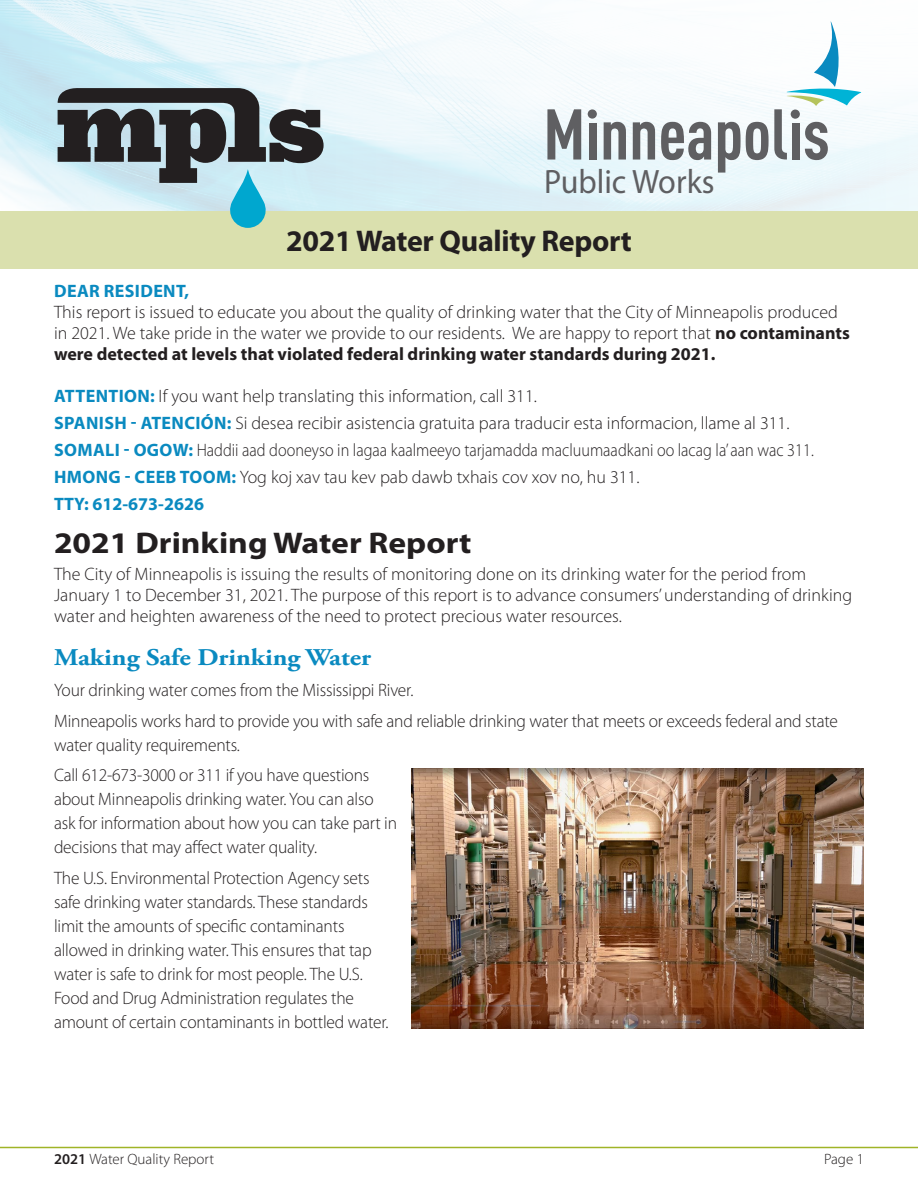
<style>
.page{position:relative;width:918px;height:1188px;background:#fff}
.page>*{position:absolute;margin:0;border:0;box-sizing:border-box;transform-origin:0 0}
.t1{font:33.9px "Myriad Pro";color:#5f5f62;scale:.95 1}
.t2{font:700 30px "Myriad Pro";letter-spacing:-.005em;color:#231f20;scale:1.12 1}
.t3{font:700 30px "Myriad Pro";letter-spacing:-.005em;color:#231f20}
.t4{font:700 24px "Adobe Garamond Pro";color:#0a8ac0;scale:1.12 1}
.Abreviations{font:300 18px/24px "Myriad Pro";letter-spacing:-.005em;color:#231f20}
.Abreviations-2{font:300 18px "Myriad Pro";letter-spacing:-.005em;color:#231f20;scale:.9 1}
.Sub_Head{font:700 18px "Myriad Pro";color:#0a8ac0}
.Sub_Head-2{font:700 18px "Myriad Pro";letter-spacing:.02em;color:#0a8ac0}
.t5{font:300 15px "Myriad Pro";color:#231f20}
.s1{font-weight:700}
.s2{font-weight:700;color:#0a8ac0}
.s3{font-weight:600}
</style>
<div class="page">
<img style="left:0;top:0;width:918px;height:211px">
<svg style="left:547px;top:109px;width:34px;height:51px;background:#92969a"></svg>
<div style="left:589px;top:123px;width:7px;height:37px;background:#5f5f62"></div>
<svg style="left:604px;top:122px;width:22px;height:38px"></svg>
<svg style="left:633px;top:122px;width:22px;height:38px"></svg>
<svg style="left:661px;top:122px;width:50px;height:38px"></svg>
<div style="left:588px;top:109px;width:9px;height:10px;background:#5f5f62;border-radius:50%"></div>
<svg style="left:670px;top:173px;width:13px;height:1px"></svg>
<svg style="left:718px;top:21px;width:143px;height:152px"></svg>
<div style="left:0;top:211px;width:918px;height:58px;background:#dae0ae"></div>
<svg style="left:58px;top:88px;width:266px;height:140px;background:#879898"></svg>
<hr style="left:0;top:1147px;width:918px;height:1px;background:#a0b427">
<img style="left:412px;top:769px;width:452px;height:259px">
<p class="t1" style="left:544px;top:161px;width:181px">Public Works</p>
<p class="t3" style="left:286px;top:222px;width:347px">2021 Water Quality Report</p>
<p class="Sub_Head-2" style="left:54px;top:279px;width:137px">DEAR RESIDENT,</p>
<p class="Abreviations" style="left:54px;top:301px;width:797px;line-height:21px">This report is issued to educate you about the quality of drinking water that the City of Minneapolis produced in 2021. We take pride in the water we provide to our residents. We are happy to report that <span class="s1">no contaminants were detected at levels that violated federal drinking water standards during 2021.</span></p>
<p class="Abreviations" style="left:54px;top:384px;width:484px"><span class="s2">ATTENTION:</span> If you want help translating this information, call 311.</p>
<p class="Abreviations" style="left:54px;top:411px;width:737px"><span class="s2">SPANISH - ATENCIÓN:</span> Si desea recibir asistencia gratuita para traducir esta informacion, llame al 311.</p>
<p class="Abreviations-2" style="left:54px;top:439px;width:846px"><span class="s2">SOMALI - OGOW:</span> Haddii aad dooneyso in lagaa kaalmeeyo tarjamadda macluumaadkani oo lacag la’ aan wac 311.</p>
<p class="Abreviations" style="left:54px;top:465px;width:587px"><span class="s2">HMONG - CEEB TOOM:</span> Yog koj xav tau kev pab dawb txhais cov xov no, hu 311.</p>
<p class="Sub_Head" style="left:54px;top:492px;width:152px">TTY: 612-673-2626</p>
<p class="t2" style="left:54px;top:523px;width:374px">2021 Drinking Water Report</p>
<p class="Abreviations" style="left:54px;top:564px;width:800px;line-height:21px">The City of Minneapolis is issuing the results of monitoring done on its drinking water for the period from<br>January 1 to December 31, 2021. The purpose of this report is to advance consumers’ understanding of drinking water and heighten awareness of the need to protect precious water resources.</p>
<p class="t4" style="left:54px;top:644px;width:285px">Making Safe Drinking Water</p>
<p class="Abreviations" style="left:54px;top:678px;width:361px">Your drinking water comes from the Mississippi River.</p>
<p class="Abreviations" style="left:54px;top:708px;width:786px">Minneapolis works hard to provide you with safe and reliable drinking water that meets or exceeds federal and state water quality requirements.</p>
<p class="Abreviations" style="left:54px;top:763px;width:345px">Call 612-673-3000 or 311 if you have questions about Minneapolis drinking water. You can also ask for information about how you can take part in decisions that may affect water quality.</p>
<p class="Abreviations" style="left:54px;top:866px;width:336px">The U.S. Environmental Protection Agency sets safe drinking water standards. These standards limit the amounts of specific contaminants allowed in drinking water. This ensures that tap water is safe to drink for most people. The U.S.<br>Food and Drug Administration regulates the amount of certain contaminants in bottled water.</p>
<p class="t5" style="left:54px;top:1150px;width:162px"><span class="s3">2021</span> Water Quality Report</p>
<p class="t5" style="left:824px;top:1150px;width:41px">Page 1</p>
</div>
